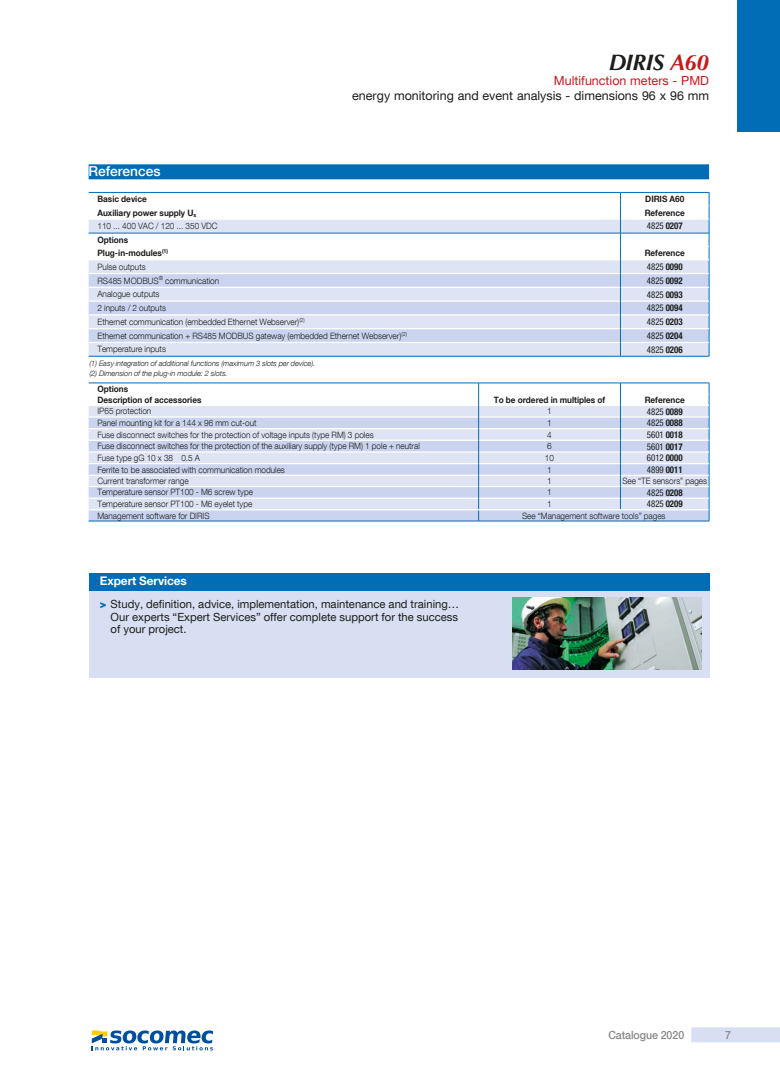
<style>
.page{position:relative;width:780px;height:1088px;background:#fff}
.page>*{position:absolute;margin:0;border:0;box-sizing:border-box;transform-origin:0 0}
.t1{font:italic 700 22.5px "Optima LT Std";letter-spacing:-.025em;color:#1d1d1b}
.t2{font:500 13.75px "Helvetica Neue LT Com";color:#fff}
.t3{font:12.5px "Helvetica Neue LT Com";color:#1d1d1b}
.t4{font:12.5px "Helvetica Neue LT Com";color:#c51a1c}
.t5{font:700 11.88px "Helvetica Neue LT Com";letter-spacing:-.01em;color:#fff}
.t6{font:11.25px/12.5px "Helvetica Neue LT Com";color:#1d1d1b;text-align:justify}
.t7{font:500 11.25px "Helvetica Neue LT Com";letter-spacing:-.005em;color:#878787;scale:.94 1}
.t8{font:condensed 9.38px "Helvetica Neue LT Com";color:#1d1d1b;scale:.94 1}
.t9{font:300 8.75px "Helvetica Neue LT Com";letter-spacing:-.005em;color:#1d1d1b;scale:.94 1}
.t10{font:700 8.75px/13.4px "Helvetica Neue LT Com";letter-spacing:-.005em;color:#1d1d1b;scale:.94 1}
.t11{font:italic 300 7.5px/10px "Helvetica Neue LT Com";letter-spacing:-.01em;color:#1d1d1b}
.s1{color:#c51a1c}
.s2{font-weight:700}
.s3{font-weight:900;color:#006db6}
</style>
<div class="page">
<div style="left:691px;top:1027px;width:89px;height:15px;background:#d8dff2"></div>
<div style="left:737px;top:0;width:43px;height:131px;background:#006db6"></div>
<div style="left:89px;top:164px;width:620px;height:15px;background:#006db6"></div>
<hr style="left:89px;top:192px;width:531px;height:1px;background:#006db6">
<hr style="left:620px;top:192px;width:89px;height:1px;background:#006db6">
<hr style="left:89px;top:356px;width:531px;height:1px;background:#006db6">
<hr style="left:620px;top:356px;width:89px;height:1px;background:#006db6">
<svg style="left:89px;top:193px;width:620px;height:163px"></svg>
<div style="left:89px;top:406px;width:619px;height:10px;background:#dee4f4"></div>
<svg style="left:89px;top:418px;width:619px;height:103px;background:#d2dbf0"></svg>
<hr style="left:89px;top:383px;width:389px;height:1px;background:#006db6">
<hr style="left:478px;top:383px;width:142px;height:1px;background:#006db6">
<hr style="left:620px;top:383px;width:89px;height:1px;background:#006db6">
<hr style="left:89px;top:521px;width:389px;height:1px;background:#006db6">
<hr style="left:89px;top:428px;width:389px;height:1px;background:#fff">
<hr style="left:479px;top:428px;width:141px;height:1px;background:#fff">
<hr style="left:620px;top:428px;width:88px;height:1px;background:#fff">
<hr style="left:89px;top:440px;width:389px;height:1px;background:#fff">
<hr style="left:479px;top:440px;width:141px;height:1px;background:#fff">
<hr style="left:620px;top:440px;width:88px;height:1px;background:#fff">
<hr style="left:89px;top:451px;width:389px;height:2px;background:#fff">
<hr style="left:479px;top:451px;width:141px;height:2px;background:#fff">
<hr style="left:620px;top:451px;width:88px;height:2px;background:#fff">
<hr style="left:89px;top:463px;width:389px;height:1px;background:#fff">
<hr style="left:479px;top:463px;width:141px;height:1px;background:#fff">
<hr style="left:620px;top:463px;width:88px;height:1px;background:#fff">
<hr style="left:89px;top:475px;width:389px;height:1px;background:#fff">
<hr style="left:479px;top:475px;width:141px;height:1px;background:#fff">
<hr style="left:620px;top:475px;width:88px;height:1px;background:#fff">
<hr style="left:89px;top:486px;width:389px;height:1px;background:#fff">
<hr style="left:479px;top:486px;width:141px;height:1px;background:#fff">
<hr style="left:620px;top:486px;width:88px;height:1px;background:#fff">
<hr style="left:89px;top:497px;width:389px;height:2px;background:#fff">
<hr style="left:479px;top:497px;width:141px;height:2px;background:#fff">
<hr style="left:620px;top:497px;width:88px;height:2px;background:#fff">
<hr style="left:89px;top:509px;width:389px;height:1px;background:#fff">
<svg style="left:620px;top:383px;width:1px;height:126px"></svg>
<hr style="left:478px;top:509px;width:142px;height:1px;background:#fff">
<hr style="left:620px;top:509px;width:88px;height:1px;background:#fff">
<svg style="left:478px;top:383px;width:1px;height:138px"></svg>
<svg style="left:708px;top:383px;width:1px;height:138px"></svg>
<hr style="left:478px;top:521px;width:142px;height:1px;background:#006db6">
<hr style="left:620px;top:521px;width:89px;height:1px;background:#006db6">
<div style="left:89px;top:589px;width:620px;height:88px;background:#d8dff2"></div>
<div style="left:89px;top:574px;width:620px;height:17px;background:#006db6"></div>
<img style="left:512px;top:597px;width:189px;height:73px">
<svg style="left:92px;top:1030px;width:121px;height:20px"></svg>
<h1 class="t1" style="left:608px;top:49px;width:102px">DIRIS <span class="s1">A60</span></h1>
<h3 class="t4" style="left:554px;top:72px;width:157px">Multifunction meters - PMD</h3>
<h3 class="t3" style="left:352px;top:87px;width:358px">energy monitoring and event analysis - dimensions 96 x 96 mm</h3>
<h2 class="t2" style="left:89px;top:163px;width:73px">References</h2>
<p class="t10" style="left:97px;top:192px;width:54px">Basic device</p>
<p class="t10" style="left:645px;top:192px;width:43px">DIRIS A60</p>
<p class="t10" style="left:97px;top:205px;width:107px">Auxiliary power supply U<sub>s</sub></p>
<p class="t10" style="left:644px;top:205px;width:44px">Reference</p>
<p class="t9" style="left:97px;top:221px;width:129px">110 ... 400 VAC / 120 ... 350 VDC</p>
<p class="t8" style="left:647px;top:220px;width:39px">4825 <span class="s2">0207</span></p>
<p class="t10" style="left:97px;top:233px;width:77px">Options<br>Plug-in-modules<sup>(1)</sup></p>
<p class="t10" style="left:644px;top:246px;width:44px">Reference</p>
<p class="t9" style="left:97px;top:261px;width:53px">Pulse outputs</p>
<p class="t8" style="left:647px;top:261px;width:39px">4825 <span class="s2">0090</span></p>
<p class="t9" style="left:97px;top:275px;width:131px">RS485 MODBUS<sup>®</sup> communication</p>
<p class="t8" style="left:647px;top:275px;width:39px">4825 <span class="s2">0092</span></p>
<p class="t9" style="left:97px;top:289px;width:67px">Analogue outputs</p>
<p class="t8" style="left:647px;top:289px;width:39px">4825 <span class="s2">0093</span></p>
<p class="t9" style="left:97px;top:303px;width:74px">2 inputs / 2 outputs</p>
<p class="t8" style="left:647px;top:302px;width:39px">4825 <span class="s2">0094</span></p>
<p class="t9" style="left:97px;top:316px;width:222px">Ethernet communication (embedded Ethernet Webserver)<sup>(2)</sup></p>
<p class="t8" style="left:647px;top:316px;width:39px">4825 <span class="s2">0203</span></p>
<p class="t9" style="left:97px;top:330px;width:331px">Ethernet communication + RS485 MODBUS gateway (embedded Ethernet Webserver)<sup>(2)</sup></p>
<p class="t8" style="left:647px;top:330px;width:39px">4825 <span class="s2">0204</span></p>
<p class="t9" style="left:97px;top:344px;width:74px">Temperature inputs</p>
<p class="t8" style="left:647px;top:344px;width:39px">4825 <span class="s2">0206</span></p>
<p class="t11" style="left:89px;top:358px;width:227px">(1) Easy integration of additional functions (maximum 3 slots per device). (2) Dimension of the plug-in module: 2 slots.</p>
<p class="t10" style="left:97px;top:383px;width:112px;line-height:11.2px">Options<br>Description of accessories</p>
<p class="t10" style="left:493px;top:393px;width:120px">To be ordered in multiples of</p>
<p class="t10" style="left:644px;top:393px;width:44px">Reference</p>
<p class="t9" style="left:97px;top:406px;width:59px">IP65 protection</p>
<p class="t9" style="left:547px;top:406px;width:6px">1</p>
<p class="t8" style="left:647px;top:406px;width:39px">4825 <span class="s2">0089</span></p>
<p class="t9" style="left:97px;top:417px;width:171px">Panel mounting kit for a 144 x 96 mm cut-out</p>
<p class="t9" style="left:547px;top:417px;width:6px">1</p>
<p class="t8" style="left:647px;top:417px;width:39px">4825 <span class="s2">0088</span></p>
<p class="t9" style="left:97px;top:429px;width:295px">Fuse disconnect switches for the protection of voltage inputs (type RM) 3 poles</p>
<p class="t9" style="left:547px;top:429px;width:6px">4</p>
<p class="t8" style="left:647px;top:429px;width:39px">5601 <span class="s2">0018</span></p>
<p class="t9" style="left:97px;top:441px;width:344px">Fuse disconnect switches for the protection of the auxiliary supply (type RM) 1 pole + neutral</p>
<p class="t9" style="left:547px;top:441px;width:6px">6</p>
<p class="t8" style="left:647px;top:441px;width:39px">5601 <span class="s2">0017</span></p>
<p class="t9" style="left:97px;top:452px;width:111px">Fuse type gG 10 x 38 0.5 A</p>
<p class="t9" style="left:545px;top:452px;width:11px">10</p>
<p class="t8" style="left:647px;top:452px;width:39px">6012 <span class="s2">0000</span></p>
<p class="t9" style="left:97px;top:464px;width:201px">Ferrite to be associated with communication modules</p>
<p class="t9" style="left:547px;top:464px;width:6px">1</p>
<p class="t8" style="left:647px;top:464px;width:39px">4899 <span class="s2">0011</span></p>
<p class="t9" style="left:97px;top:475px;width:98px">Current transformer range</p>
<p class="t9" style="left:547px;top:475px;width:6px">1</p>
<p class="t9" style="left:622px;top:475px;width:92px">See “TE sensors” pages</p>
<p class="t9" style="left:97px;top:487px;width:167px">Temperature sensor PT100 - M6 screw type</p>
<p class="t9" style="left:547px;top:487px;width:6px">1</p>
<p class="t8" style="left:647px;top:487px;width:39px">4825 <span class="s2">0208</span></p>
<p class="t9" style="left:97px;top:499px;width:166px">Temperature sensor PT100 - M6 eyelet type</p>
<p class="t9" style="left:547px;top:499px;width:6px">1</p>
<p class="t8" style="left:647px;top:498px;width:39px">4825 <span class="s2">0209</span></p>
<p class="t9" style="left:97px;top:510px;width:121px">Management software for DIRIS</p>
<p class="t9" style="left:522px;top:510px;width:154px">See “Management software tools” pages</p>
<h3 class="t5" style="left:100px;top:574px;width:88px">Expert Services</h3>
<p class="t6" style="left:111px;top:598px;width:350px;text-indent:-11px"><span class="s3">&gt;</span> Study, definition, advice, implementation, maintenance and training… Our experts “Expert Services” offer complete support for the success of your project.</p>
<p class="t7" style="left:608px;top:1028px;width:82px">Catalogue 2020</p>
<p class="t7" style="left:725px;top:1028px;width:8px">7</p>
</div>
